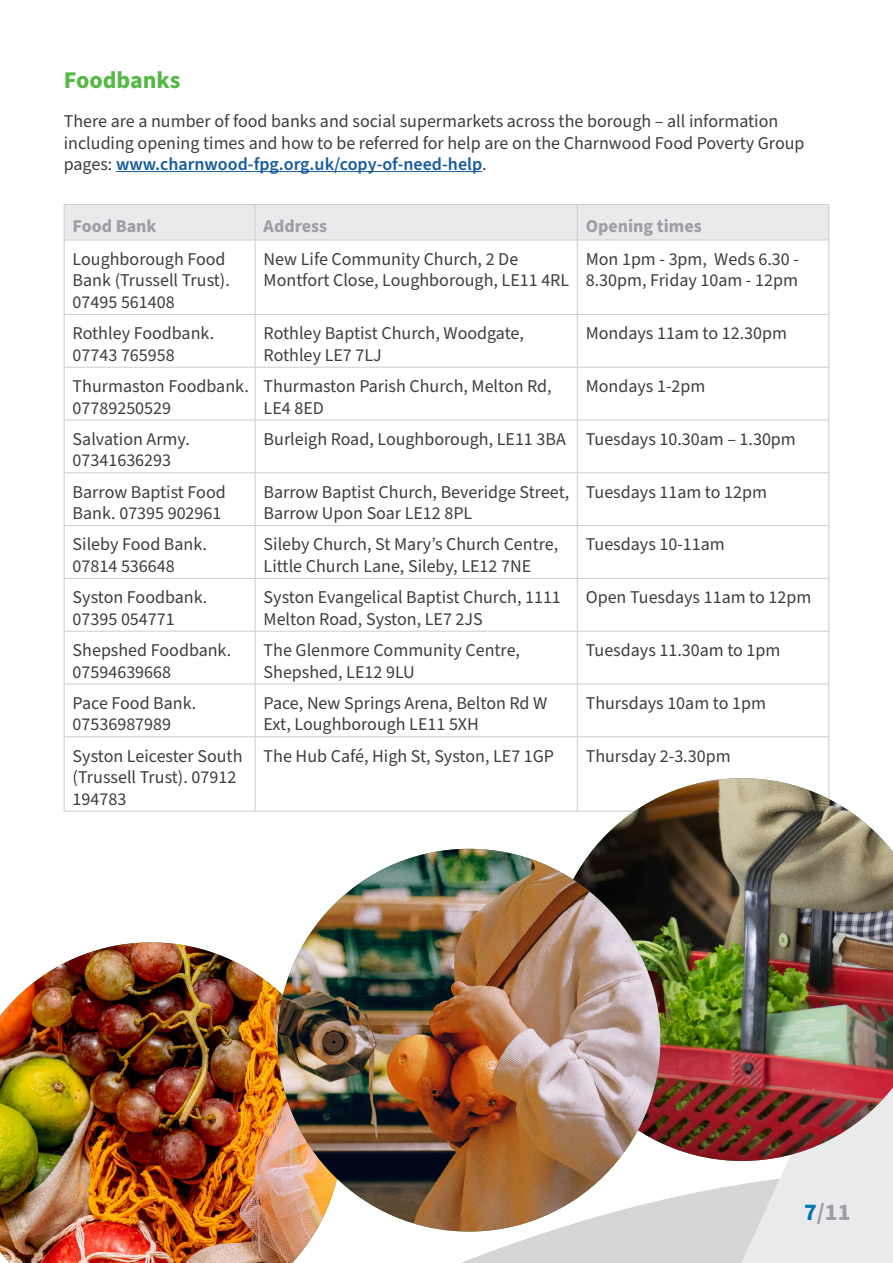
<style>
.page{position:relative;width:893px;height:1263px;background:#fff}
.page>*{position:absolute;margin:0;border:0;box-sizing:border-box;transform-origin:0 0}
.Subheader_2{font:700 24px "Source Sans Pro";color:#56b947}
.t1{font:700 24px "Source Sans Pro";color:#9d9fa2}
.Body{font:18px/21.6px "Source Sans Pro";color:#3e3e3f}
.Table_Header{font:700 18px "Source Sans Pro";color:#9d9fa2}
.s1{font-weight:600;color:#175d9e}
.s2{color:#0077ae}
</style>
<div class="page">
<svg style="left:429px;top:1178px;width:306px;height:85px"></svg>
<svg style="left:735px;top:1161px;width:158px;height:102px;background:#e7e8e9"></svg>
<hr style="left:116px;top:171px;width:366px;height:1px;background:#175d9e">
<div style="left:65px;top:205px;width:763px;height:35px;background:#e9eaeb"></div>
<svg style="left:65px;top:241px;width:763px;height:570px"></svg>
<hr style="left:577px;top:205px;width:1px;height:35px;background:#cccdcf">
<hr style="left:828px;top:205px;width:1px;height:35px;background:#cccdcf">
<hr style="left:828px;top:240px;width:1px;height:74px;background:#cccdcf">
<hr style="left:255px;top:315px;width:1px;height:52px;background:#cccdcf">
<hr style="left:577px;top:314px;width:252px;height:1px;background:#cccdcf">
<hr style="left:577px;top:315px;width:1px;height:52px;background:#cccdcf">
<hr style="left:828px;top:315px;width:1px;height:52px;background:#cccdcf">
<hr style="left:64px;top:367px;width:191px;height:1px;background:#cccdcf">
<hr style="left:255px;top:367px;width:322px;height:1px;background:#cccdcf">
<hr style="left:255px;top:368px;width:1px;height:52px;background:#cccdcf">
<hr style="left:577px;top:367px;width:252px;height:1px;background:#cccdcf">
<hr style="left:577px;top:368px;width:1px;height:52px;background:#cccdcf">
<hr style="left:828px;top:368px;width:1px;height:52px;background:#cccdcf">
<hr style="left:255px;top:420px;width:1px;height:52px;background:#cccdcf">
<hr style="left:577px;top:420px;width:1px;height:52px;background:#cccdcf">
<hr style="left:828px;top:420px;width:1px;height:52px;background:#cccdcf">
<hr style="left:255px;top:473px;width:1px;height:52px;background:#cccdcf">
<hr style="left:577px;top:473px;width:1px;height:52px;background:#cccdcf">
<hr style="left:828px;top:473px;width:1px;height:52px;background:#cccdcf">
<hr style="left:255px;top:526px;width:1px;height:52px;background:#cccdcf">
<hr style="left:577px;top:526px;width:1px;height:52px;background:#cccdcf">
<hr style="left:828px;top:526px;width:1px;height:52px;background:#cccdcf">
<hr style="left:255px;top:579px;width:1px;height:52px;background:#cccdcf">
<hr style="left:577px;top:579px;width:1px;height:52px;background:#cccdcf">
<hr style="left:828px;top:579px;width:1px;height:52px;background:#cccdcf">
<hr style="left:255px;top:631px;width:1px;height:53px;background:#cccdcf">
<hr style="left:577px;top:631px;width:1px;height:53px;background:#cccdcf">
<hr style="left:828px;top:631px;width:1px;height:53px;background:#cccdcf">
<hr style="left:255px;top:684px;width:1px;height:52px;background:#cccdcf">
<hr style="left:577px;top:684px;width:1px;height:52px;background:#cccdcf">
<hr style="left:828px;top:684px;width:1px;height:52px;background:#cccdcf">
<hr style="left:255px;top:737px;width:1px;height:74px;background:#cccdcf">
<hr style="left:577px;top:737px;width:1px;height:74px;background:#cccdcf">
<hr style="left:828px;top:737px;width:1px;height:74px;background:#cccdcf">
<hr style="left:255px;top:205px;width:1px;height:35px;background:#cccdcf">
<hr style="left:577px;top:240px;width:1px;height:74px;background:#cccdcf">
<hr style="left:255px;top:314px;width:322px;height:1px;background:#cccdcf">
<hr style="left:64px;top:315px;width:1px;height:52px;background:#cccdcf">
<hr style="left:64px;top:368px;width:1px;height:52px;background:#cccdcf">
<hr style="left:64px;top:420px;width:191px;height:1px;background:#cccdcf">
<hr style="left:64px;top:420px;width:1px;height:52px;background:#cccdcf">
<hr style="left:255px;top:420px;width:322px;height:1px;background:#cccdcf">
<hr style="left:577px;top:420px;width:252px;height:1px;background:#cccdcf">
<hr style="left:64px;top:472px;width:191px;height:1px;background:#cccdcf">
<hr style="left:64px;top:473px;width:1px;height:52px;background:#cccdcf">
<hr style="left:255px;top:472px;width:322px;height:1px;background:#cccdcf">
<hr style="left:577px;top:472px;width:252px;height:1px;background:#cccdcf">
<hr style="left:64px;top:525px;width:191px;height:1px;background:#cccdcf">
<hr style="left:64px;top:526px;width:1px;height:52px;background:#cccdcf">
<hr style="left:255px;top:525px;width:322px;height:1px;background:#cccdcf">
<hr style="left:577px;top:525px;width:252px;height:1px;background:#cccdcf">
<hr style="left:64px;top:578px;width:191px;height:1px;background:#cccdcf">
<hr style="left:64px;top:579px;width:1px;height:52px;background:#cccdcf">
<hr style="left:255px;top:578px;width:322px;height:1px;background:#cccdcf">
<hr style="left:577px;top:578px;width:252px;height:1px;background:#cccdcf">
<hr style="left:64px;top:631px;width:191px;height:1px;background:#cccdcf">
<hr style="left:64px;top:631px;width:1px;height:53px;background:#cccdcf">
<hr style="left:255px;top:631px;width:322px;height:1px;background:#cccdcf">
<hr style="left:577px;top:631px;width:252px;height:1px;background:#cccdcf">
<hr style="left:64px;top:684px;width:191px;height:1px;background:#cccdcf">
<hr style="left:64px;top:684px;width:1px;height:52px;background:#cccdcf">
<hr style="left:255px;top:684px;width:322px;height:1px;background:#cccdcf">
<hr style="left:577px;top:684px;width:252px;height:1px;background:#cccdcf">
<hr style="left:64px;top:736px;width:191px;height:1px;background:#cccdcf">
<hr style="left:64px;top:737px;width:1px;height:74px;background:#cccdcf">
<hr style="left:255px;top:736px;width:322px;height:1px;background:#cccdcf">
<hr style="left:577px;top:736px;width:252px;height:1px;background:#cccdcf">
<hr style="left:64px;top:811px;width:191px;height:1px;background:#cccdcf">
<hr style="left:255px;top:811px;width:322px;height:1px;background:#cccdcf">
<hr style="left:64px;top:204px;width:191px;height:1px;background:#cccdcf">
<hr style="left:64px;top:205px;width:1px;height:35px;background:#cccdcf">
<hr style="left:255px;top:204px;width:322px;height:1px;background:#cccdcf">
<hr style="left:577px;top:204px;width:252px;height:1px;background:#cccdcf">
<hr style="left:64px;top:240px;width:191px;height:1px;background:#cccdcf">
<hr style="left:255px;top:240px;width:322px;height:1px;background:#cccdcf">
<hr style="left:577px;top:240px;width:252px;height:1px;background:#cccdcf">
<hr style="left:64px;top:240px;width:1px;height:74px;background:#cccdcf">
<hr style="left:255px;top:240px;width:1px;height:74px;background:#cccdcf">
<hr style="left:64px;top:314px;width:191px;height:1px;background:#cccdcf">
<img style="left:0;top:942px;width:342px;height:321px">
<img style="left:551px;top:778px;width:342px;height:383px">
<img style="left:278px;top:849px;width:382px;height:382px;border-radius:191px">
<p class="Subheader_2" style="left:64px;top:64px;width:118px">Foodbanks</p>
<p class="Body" style="left:64px;top:111px;width:742px">There are a number of food banks and social supermarkets across the borough – all information including opening times and how to be referred for help are on the Charnwood Food Poverty Group pages: <span class="s1">www.charnwood-fpg.org.uk/copy-of-need-help</span>.</p>
<p class="Table_Header" style="left:73px;top:213px;width:85px">Food Bank</p>
<p class="Table_Header" style="left:264px;top:213px;width:65px">Address</p>
<p class="Table_Header" style="left:586px;top:213px;width:118px">Opening times</p>
<p class="Body" style="left:73px;top:249px;width:159px">Loughborough Food<br>Bank (Trussell Trust).<br>07495 561408</p>
<p class="Body" style="left:264px;top:249px;width:307px">New Life Community Church, 2 De<br>Montfort Close, Loughborough, LE11 4RL</p>
<p class="Body" style="left:586px;top:249px;width:215px">Mon 1pm - 3pm, Weds 6.30 -<br>8.30pm, Friday 10am - 12pm</p>
<p class="Body" style="left:73px;top:323px;width:143px">Rothley Foodbank.<br>07743 765958</p>
<p class="Body" style="left:264px;top:323px;width:262px">Rothley Baptist Church, Woodgate,<br>Rothley LE7 7LJ</p>
<p class="Body" style="left:586px;top:323px;width:203px">Mondays 11am to 12.30pm</p>
<p class="Body" style="left:73px;top:376px;width:178px">Thurmaston Foodbank.<br>07789250529</p>
<p class="Body" style="left:264px;top:376px;width:290px">Thurmaston Parish Church, Melton Rd,<br>LE4 8ED</p>
<p class="Body" style="left:586px;top:376px;width:121px">Mondays 1-2pm</p>
<p class="Body" style="left:73px;top:429px;width:119px">Salvation Army.<br>07341636293</p>
<p class="Body" style="left:264px;top:429px;width:304px">Burleigh Road, Loughborough, LE11 3BA</p>
<p class="Body" style="left:586px;top:429px;width:212px">Tuesdays 10.30am – 1.30pm</p>
<p class="Body" style="left:73px;top:481px;width:155px">Barrow Baptist Food<br>Bank. 07395 902961</p>
<p class="Body" style="left:264px;top:481px;width:307px">Barrow Baptist Church, Beveridge Street,<br>Barrow Upon Soar LE12 8PL</p>
<p class="Body" style="left:586px;top:481px;width:183px">Tuesdays 11am to 12pm</p>
<p class="Body" style="left:73px;top:534px;width:136px">Sileby Food Bank.<br>07814 536648</p>
<p class="Body" style="left:264px;top:534px;width:296px">Sileby Church, St Mary’s Church Centre,<br>Little Church Lane, Sileby, LE12 7NE</p>
<p class="Body" style="left:586px;top:534px;width:141px">Tuesdays 10-11am</p>
<p class="Body" style="left:73px;top:587px;width:136px">Syston Foodbank.<br>07395 054771</p>
<p class="Body" style="left:264px;top:587px;width:299px">Syston Evangelical Baptist Church, 1111<br>Melton Road, Syston, LE7 2JS</p>
<p class="Body" style="left:586px;top:587px;width:227px">Open Tuesdays 11am to 12pm</p>
<p class="Body" style="left:73px;top:640px;width:160px">Shepshed Foodbank.<br>07594639668</p>
<p class="Body" style="left:264px;top:640px;width:258px">The Glenmore Community Centre,<br>Shepshed, LE12 9LU</p>
<p class="Body" style="left:586px;top:640px;width:196px">Tuesdays 11.30am to 1pm</p>
<p class="Body" style="left:73px;top:693px;width:125px">Pace Food Bank.<br>07536987989</p>
<p class="Body" style="left:264px;top:693px;width:285px">Pace, New Springs Arena, Belton Rd W<br>Ext, Loughborough LE11 5XH</p>
<p class="Body" style="left:586px;top:693px;width:182px">Thursdays 10am to 1pm</p>
<p class="Body" style="left:73px;top:745px;width:171px">Syston Leicester South (Trussell Trust). 07912<br>194783</p>
<p class="Body" style="left:264px;top:745px;width:292px">The Hub Café, High St, Syston, LE7 1GP</p>
<p class="Body" style="left:586px;top:745px;width:146px">Thursday 2-3.30pm</p>
<h1 class="t1" style="left:804px;top:1196px;width:48px"><span class="s2">7</span>/11</h1>
</div>
